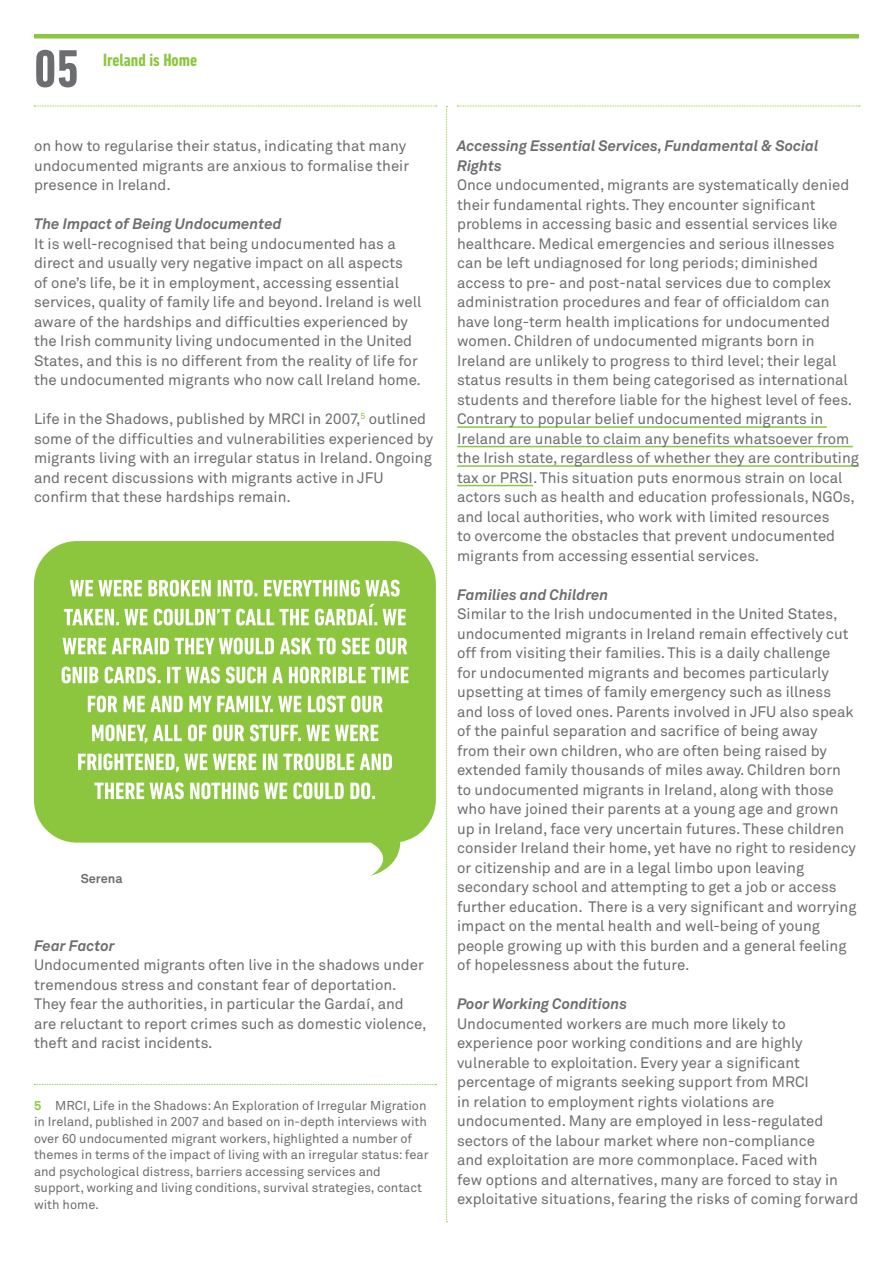
<style>
.page{position:relative;width:893px;height:1263px;background:#fff}
.page>*{position:absolute;margin:0;border:0;box-sizing:border-box;transform-origin:0 0}
.heading_01{font:700 condensed 54px "DIN Next LT Pro";color:#6c6d70}
.heading_01-2{font:700 condensed 18px "DIN Next LT Pro";color:#8bc63e}
.Body_01{font:15px/19.5px "Akkurat Pro";color:#6c6d70}
.Footnote_01{font:12.75px/16.5px "Akkurat Pro";color:#6c6d70}
.Footnote_01-2{font:700 12.75px "Akkurat Pro";color:#6c6d70}
.s1{font-weight:700;font-style:italic}
.s2{font-weight:700;color:#8bc63e}
</style>
<div class="page">
<svg style="left:34px;top:106px;width:403px;height:1px"></svg>
<svg style="left:457px;top:106px;width:403px;height:1px"></svg>
<div style="left:34px;top:34px;width:825px;height:5px;background:#8bc63e"></div>
<svg style="left:34px;top:1084px;width:402px;height:1px"></svg>
<hr style="left:457px;top:426px;width:370px;height:2px;background:#8bc63e">
<hr style="left:457px;top:446px;width:396px;height:1px;background:#8bc63e">
<hr style="left:457px;top:465px;width:402px;height:2px;background:#8bc63e">
<hr style="left:457px;top:485px;width:76px;height:1px;background:#8bc63e">
<svg style="left:446px;top:106px;width:1px;height:1116px"></svg>
<svg style="left:34px;top:541px;width:402px;height:335px;background:#9dce5c"></svg>
<svg style="left:70px;top:580px;width:72px;height:16px"></svg>
<svg style="left:148px;top:580px;width:63px;height:16px"></svg>
<hr style="left:218px;top:580px;width:3px;height:16px;background:#fff">
<svg style="left:223px;top:580px;width:34px;height:16px"></svg>
<svg style="left:264px;top:580px;width:68px;height:16px"></svg>
<hr style="left:334px;top:580px;width:3px;height:16px;background:#fff">
<svg style="left:340px;top:580px;width:60px;height:16px"></svg>
<svg style="left:64px;top:609px;width:84px;height:16px"></svg>
<svg style="left:154px;top:609px;width:155px;height:16px"></svg>
<svg style="left:315px;top:604px;width:62px;height:21px"></svg>
<svg style="left:383px;top:609px;width:23px;height:16px"></svg>
<svg style="left:63px;top:638px;width:43px;height:16px"></svg>
<svg style="left:112px;top:638px;width:41px;height:16px"></svg>
<hr style="left:155px;top:638px;width:3px;height:16px;background:#fff">
<svg style="left:160px;top:638px;width:9px;height:16px"></svg>
<svg style="left:175px;top:638px;width:99px;height:16px"></svg>
<svg style="left:280px;top:638px;width:56px;height:16px"></svg>
<svg style="left:342px;top:638px;width:28px;height:16px"></svg>
<svg style="left:376px;top:638px;width:31px;height:16px"></svg>
<svg style="left:62px;top:667px;width:20px;height:16px"></svg>
<hr style="left:84px;top:667px;width:3px;height:16px;background:#fff">
<svg style="left:89px;top:667px;width:9px;height:16px"></svg>
<svg style="left:105px;top:667px;width:56px;height:16px"></svg>
<hr style="left:167px;top:667px;width:3px;height:16px;background:#fff">
<svg style="left:172px;top:667px;width:48px;height:16px"></svg>
<svg style="left:226px;top:667px;width:40px;height:16px"></svg>
<svg style="left:272px;top:667px;width:11px;height:16px"></svg>
<svg style="left:289px;top:667px;width:42px;height:16px"></svg>
<hr style="left:333px;top:667px;width:3px;height:16px;background:#fff">
<svg style="left:338px;top:667px;width:42px;height:16px"></svg>
<hr style="left:382px;top:667px;width:3px;height:16px;background:#fff">
<svg style="left:387px;top:667px;width:21px;height:16px"></svg>
<svg style="left:88px;top:695px;width:29px;height:17px"></svg>
<svg style="left:124px;top:696px;width:59px;height:16px"></svg>
<svg style="left:189px;top:696px;width:59px;height:16px"></svg>
<hr style="left:250px;top:696px;width:3px;height:16px;background:#fff">
<svg style="left:256px;top:696px;width:45px;height:16px"></svg>
<svg style="left:308px;top:695px;width:75px;height:17px"></svg>
<svg style="left:92px;top:724px;width:55px;height:20px"></svg>
<svg style="left:153px;top:725px;width:29px;height:16px"></svg>
<svg style="left:188px;top:724px;width:19px;height:17px"></svg>
<svg style="left:213px;top:724px;width:31px;height:17px"></svg>
<svg style="left:250px;top:724px;width:79px;height:17px"></svg>
<svg style="left:335px;top:725px;width:43px;height:16px"></svg>
<svg style="left:78px;top:754px;width:19px;height:16px"></svg>
<svg style="left:98px;top:754px;width:4px;height:16px"></svg>
<svg style="left:103px;top:753px;width:104px;height:19px"></svg>
<svg style="left:213px;top:754px;width:43px;height:16px"></svg>
<hr style="left:263px;top:754px;width:3px;height:16px;background:#fff">
<svg style="left:268px;top:754px;width:9px;height:16px"></svg>
<svg style="left:283px;top:753px;width:71px;height:17px"></svg>
<svg style="left:360px;top:754px;width:32px;height:16px"></svg>
<svg style="left:94px;top:782px;width:90px;height:17px"></svg>
<svg style="left:190px;top:782px;width:41px;height:17px"></svg>
<hr style="left:233px;top:783px;width:3px;height:16px;background:#fff">
<svg style="left:238px;top:782px;width:49px;height:17px"></svg>
<svg style="left:293px;top:782px;width:51px;height:17px"></svg>
<svg style="left:350px;top:782px;width:25px;height:17px"></svg>
<p class="heading_01" style="left:34px;top:38px;width:46px">05</p>
<p class="heading_01-2" style="left:103px;top:49px;width:96px">Ireland is Home</p>
<p class="Body_01" style="left:34px;top:136px;width:377px">on how to regularise their status, indicating that many undocumented migrants are anxious to formalise their presence in Ireland.</p>
<p class="Body_01" style="left:34px;top:214px;width:389px"><span class="s1">The Impact of Being Undocumented<br></span>It is well-recognised that being undocumented has a direct and usually very negative impact on all aspects<br>of one’s life, be it in employment, accessing essential services, quality of family life and beyond. Ireland is well aware of the hardships and difficulties experienced by the Irish community living undocumented in the United States, and this is no different from the reality of life for the undocumented migrants who now call Ireland home.</p>
<p class="Body_01" style="left:34px;top:409px;width:401px">Life in the Shadows, published by MRCI in 2007,<sup>5</sup> outlined some of the difficulties and vulnerabilities experienced by migrants living with an irregular status in Ireland. Ongoing and recent discussions with migrants active in JFU confirm that these hardships remain.</p>
<p class="Footnote_01-2" style="left:81px;top:870px;width:43px">Serena</p>
<p class="Body_01" style="left:34px;top:936px;width:394px"><span class="s1">Fear Factor<br></span>Undocumented migrants often live in the shadows under tremendous stress and constant fear of deportation.<br>They fear the authorities, in particular the Gardaí, and are reluctant to report crimes such as domestic violence, theft and racist incidents.</p>
<p class="Footnote_01" style="left:34px;top:1097px;width:396px"><span class="s2">5</span> MRCI, Life in the Shadows: An Exploration of Irregular Migration in Ireland, published in 2007 and based on in-depth interviews with over 60 undocumented migrant workers, highlighted a number of themes in terms of the impact of living with an irregular status: fear and psychological distress, barriers accessing services and support, working and living conditions, survival strategies, contact with home.</p>
<p class="Body_01" style="left:457px;top:136px;width:403px"><span class="s1">Accessing Essential Services, Fundamental &amp; Social Rights<br></span>Once undocumented, migrants are systematically denied their fundamental rights. They encounter significant problems in accessing basic and essential services like healthcare. Medical emergencies and serious illnesses can be left undiagnosed for long periods; diminished access to pre- and post-natal services due to complex administration procedures and fear of officialdom can have long-term health implications for undocumented women. Children of undocumented migrants born in Ireland are unlikely to progress to third level; their legal status results in them being categorised as international students and therefore liable for the highest level of fees.<br>Contrary to popular belief undocumented migrants in Ireland are unable to claim any benefits whatsoever from the Irish state, regardless of whether they are contributing tax or PRSI. This situation puts enormous strain on local actors such as health and education professionals, NGOs, and local authorities, who work with limited resources<br>to overcome the obstacles that prevent undocumented migrants from accessing essential services.</p>
<p class="Body_01" style="left:457px;top:585px;width:401px"><span class="s1">Families and Children<br></span>Similar to the Irish undocumented in the United States, undocumented migrants in Ireland remain effectively cut off from visiting their families. This is a daily challenge<br>for undocumented migrants and becomes particularly upsetting at times of family emergency such as illness and loss of loved ones. Parents involved in JFU also speak of the painful separation and sacrifice of being away<br>from their own children, who are often being raised by extended family thousands of miles away. Children born to undocumented migrants in Ireland, along with those who have joined their parents at a young age and grown up in Ireland, face very uncertain futures. These children consider Ireland their home, yet have no right to residency or citizenship and are in a legal limbo upon leaving secondary school and attempting to get a job or access further education. There is a very significant and worrying impact on the mental health and well-being of young people growing up with this burden and a general feeling of hopelessness about the future.</p>
<p class="Body_01" style="left:457px;top:994px;width:403px"><span class="s1">Poor Working Conditions<br></span>Undocumented workers are much more likely to experience poor working conditions and are highly vulnerable to exploitation. Every year a significant percentage of migrants seeking support from MRCI<br>in relation to employment rights violations are undocumented. Many are employed in less-regulated sectors of the labour market where non-compliance<br>and exploitation are more commonplace. Faced with<br>few options and alternatives, many are forced to stay in exploitative situations, fearing the risks of coming forward</p>
</div>
